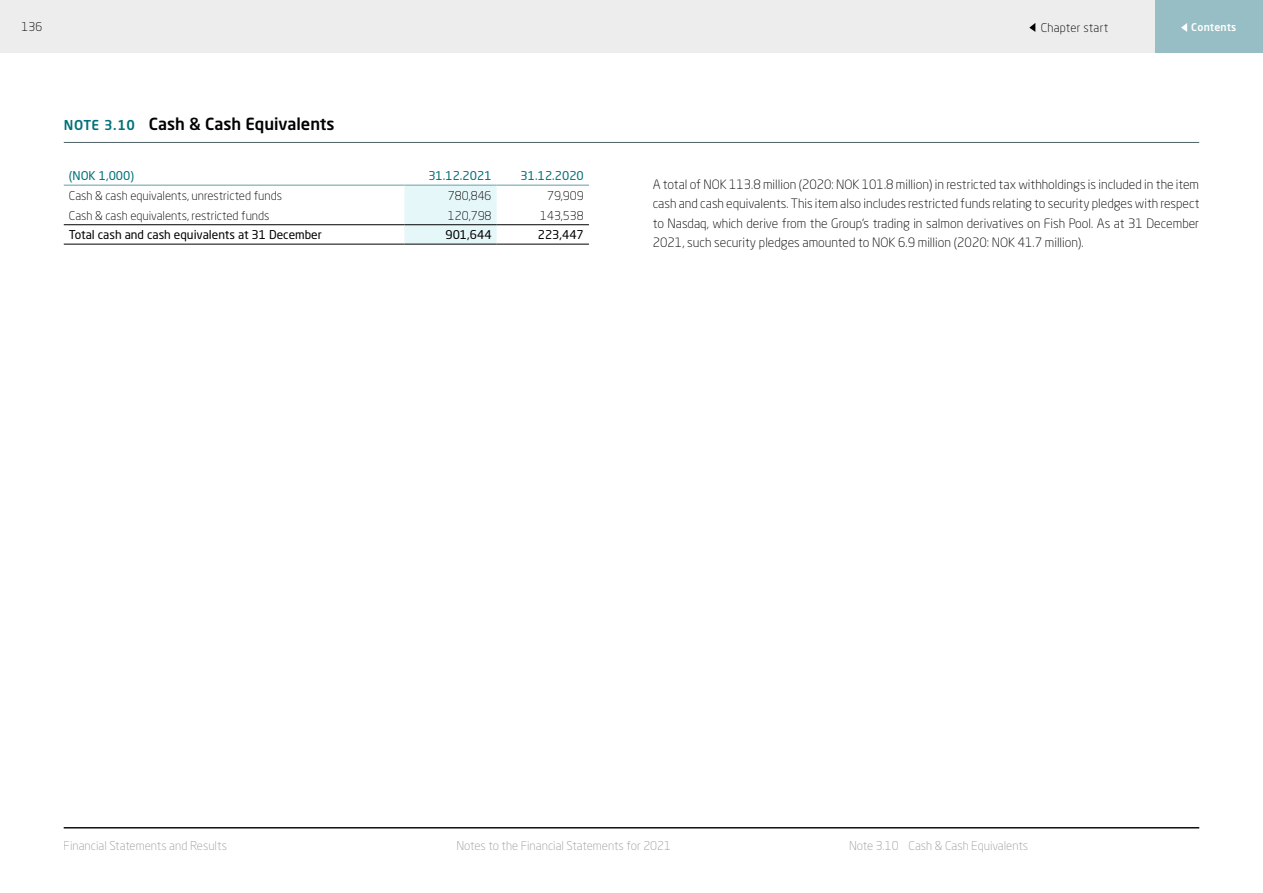
<style>
.page{position:relative;width:1263px;height:893px;background:#fff}
.page>*{position:absolute;margin:0;border:0;box-sizing:border-box;transform-origin:0 0}
.t1{font:500 16.5px "Neo Sans Pro";color:#000}
.t2{font:300 12.75px/19.5px "Neo Sans Pro";color:#000;text-align:justify}
.t3{font:300 12px "Neo Sans Pro";color:#000}
.t4{font:300 12px "Neo Sans Pro";color:#9d9d9c}
.t5{font:12px "Neo Sans Pro";color:#000}
.t6{font:12px "Neo Sans Pro";color:#007179}
.t7{font:300 12px "Neo Sans Pro";letter-spacing:.02em;color:#000}
.t8{font:500 10.5px "Neo Sans Pro";letter-spacing:.02em;color:#fff}
.s1{font-size:13.5px;color:#007179}
</style>
<div class="page">
<hr style="left:64px;top:827px;width:1135px;height:1px;background:#000">
<hr style="left:64px;top:142px;width:1135px;height:1px;background:#4f6366">
<div style="left:404px;top:186px;width:93px;height:58px;background:#e6f7f9"></div>
<hr style="left:64px;top:184px;width:340px;height:2px;background:#97bec4">
<hr style="left:404px;top:184px;width:93px;height:2px;background:#97bec4">
<hr style="left:497px;top:184px;width:92px;height:2px;background:#97bec4">
<hr style="left:64px;top:224px;width:340px;height:1px;background:#000">
<hr style="left:404px;top:224px;width:93px;height:1px;background:#000">
<hr style="left:497px;top:224px;width:92px;height:1px;background:#000">
<hr style="left:64px;top:244px;width:340px;height:1px;background:#000">
<hr style="left:404px;top:244px;width:93px;height:1px;background:#000">
<hr style="left:497px;top:244px;width:92px;height:1px;background:#000">
<div style="left:0;top:0;width:1178px;height:53px;background:#ededed"></div>
<div style="left:1155px;top:0;width:108px;height:53px;background:#97bec4"></div>
<svg style="left:1181px;top:23px;width:6px;height:9px"></svg>
<svg style="left:1029px;top:23px;width:6px;height:9px"></svg>
<p class="t3" style="left:21px;top:20px;width:22px">136</p>
<p class="t7" style="left:1041px;top:20px;width:69px">Chapter start</p>
<p class="t8" style="left:1191px;top:20px;width:47px">Contents</p>
<p class="t1" style="left:64px;top:114px;width:272px"><span class="s1">NOTE 3.10</span> Cash &amp; Cash Equivalents</p>
<p class="t6" style="left:69px;top:168px;width:67px">(NOK 1,000)</p>
<p class="t6" style="left:428px;top:168px;width:65px">31.12.2021</p>
<p class="t6" style="left:521px;top:168px;width:65px">31.12.2020</p>
<p class="t3" style="left:69px;top:189px;width:215px">Cash &amp; cash equivalents, unrestricted funds</p>
<p class="t3" style="left:448px;top:189px;width:45px">780,846</p>
<p class="t3" style="left:547px;top:189px;width:38px">79,909</p>
<p class="t3" style="left:69px;top:208px;width:202px">Cash &amp; cash equivalents, restricted funds</p>
<p class="t3" style="left:448px;top:208px;width:45px">120,798</p>
<p class="t3" style="left:540px;top:208px;width:45px">143,538</p>
<p class="t5" style="left:69px;top:227px;width:255px">Total cash and cash equivalents at 31 December</p>
<p class="t5" style="left:445px;top:227px;width:48px">901,644</p>
<p class="t5" style="left:538px;top:227px;width:48px">223,447</p>
<p class="t2" style="left:653px;top:174px;width:548px">A total of NOK 113.8 million (2020: NOK 101.8 million) in restricted tax withholdings is included in the item cash and cash equivalents. This item also includes restricted funds relating to security pledges with respect to Nasdaq, which derive from the Group’s trading in salmon derivatives on Fish Pool. As at 31 December 2021, such security pledges amounted to NOK 6.9 million (2020: NOK 41.7 million).</p>
<p class="t4" style="left:64px;top:839px;width:165px">Financial Statements and Results</p>
<p class="t4" style="left:456px;top:839px;width:216px">Notes to the Financial Statements for 2021</p>
<p class="t4" style="left:849px;top:839px;width:181px">Note 3.10 Cash &amp; Cash Equivalents</p>
</div>
